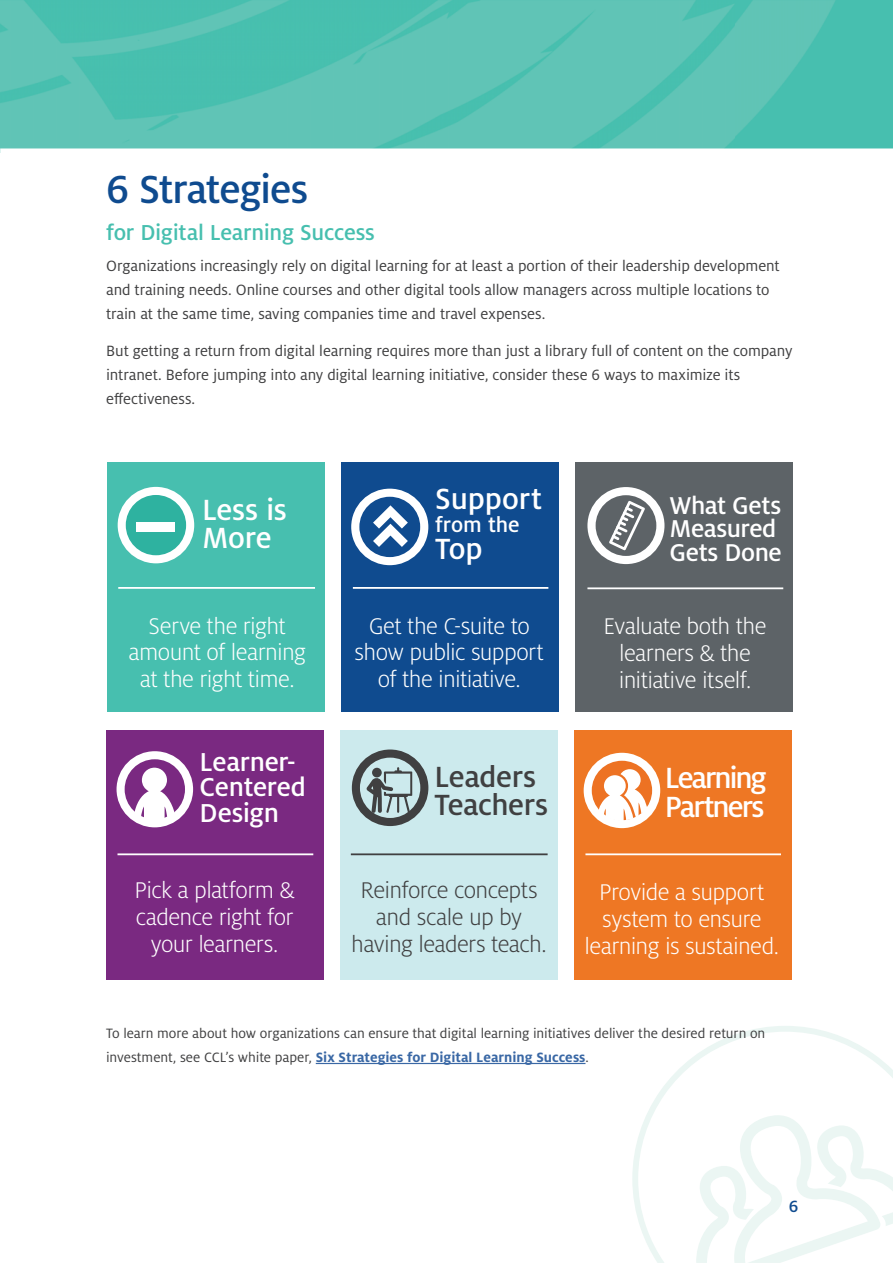
<style>
.page{position:relative;width:893px;height:1263px;background:#fff}
.page>*{position:absolute;margin:0;border:0;box-sizing:border-box;transform-origin:0 0}
.t1{font:500 43.35px "Milo Pro";letter-spacing:-.025em;color:#0f4b8f}
.t2{font:500 32.4px/28.8px "Milo Pro";letter-spacing:-.065em;color:#fff}
.t3{font:500 32.4px/28.8px "Milo Pro";letter-spacing:-.01em;color:#404041}
.t4{font:500 32.4px/28.8px "Milo Pro";letter-spacing:-.01em;color:#fff}
.t5{font:500 32.4px "Milo Pro";color:#fff}
.t6{font:500 32.4px "Milo Pro";letter-spacing:-.035em;color:#fff}
.t7{font:500 28.8px/25.2px "Milo Pro";letter-spacing:-.01em;color:#fff}
.t8{font:500 27px/23.4px "Milo Pro";letter-spacing:-.015em;color:#fff}
.t9{font:300 25.2px/27px "Milo Pro";letter-spacing:-.025em;color:#fff;text-align:center}
.t10{font:300 25.2px/27px "Milo Pro";letter-spacing:-.025em;color:#404041;text-align:center}
.t11{font:500 24px "Milo Pro";letter-spacing:-.01em;color:#47bfaf}
.t12{font:500 23.4px "Milo Pro";color:#fff}
.t13{font:500 18px "Milo Pro";color:#0f4b8f}
.t14{font:16.5px/24px "Milo Pro";letter-spacing:-.01em;color:#404041}
.t15{font:15px/24px "Milo Pro";letter-spacing:-.005em;color:#404041}
.s1{font-weight:700;color:#3a68a5}
</style>
<div class="page">
<img style="left:0;top:0;width:893px;height:148px">
<div style="left:340px;top:730px;width:218px;height:250px;background:#cceaed"></div>
<hr style="left:351px;top:853px;width:197px;height:2px;background:#404041">
<div style="left:352px;top:750px;width:76px;height:76px;background:#404041;border-radius:50%"></div>
<div style="left:360px;top:758px;width:60px;height:60px;background:#cceaed;border-radius:50%"></div>
<svg style="left:366px;top:767px;width:46px;height:46px"></svg>
<div style="left:372px;top:768px;width:10px;height:9px;background:#404041;border-radius:50%"></div>
<div style="left:575px;top:462px;width:217px;height:250px;background:#5d6367"></div>
<hr style="left:587px;top:587px;width:196px;height:2px;background:#fff">
<div style="left:587px;top:487px;width:77px;height:77px;background:#fff;border-radius:50%"></div>
<div style="left:596px;top:495px;width:60px;height:61px;background:#5d6367;border-radius:50%"></div>
<svg style="left:609px;top:501px;width:36px;height:49px"></svg>
<div style="left:106px;top:730px;width:217px;height:250px;background:#7a2981"></div>
<hr style="left:117px;top:853px;width:196px;height:2px;background:#fff">
<div style="left:117px;top:751px;width:76px;height:76px;background:#fff;border-radius:50%"></div>
<div style="left:125px;top:759px;width:60px;height:60px;background:#7a2981;border-radius:50%"></div>
<svg style="left:134px;top:768px;width:42px;height:54px"></svg>
<div style="left:574px;top:730px;width:217px;height:250px;background:#ee7724"></div>
<hr style="left:585px;top:853px;width:196px;height:2px;background:#fff">
<div style="left:584px;top:753px;width:76px;height:75px;background:#fff;border-radius:50%"></div>
<div style="left:592px;top:761px;width:60px;height:59px;background:#ed7223;border-radius:50%"></div>
<svg style="left:597px;top:769px;width:50px;height:53px"></svg>
<div style="left:107px;top:462px;width:218px;height:250px;background:#47bfaf"></div>
<hr style="left:118px;top:587px;width:197px;height:2px;background:#fff">
<div style="left:118px;top:487px;width:76px;height:76px;background:#fff;border-radius:50%"></div>
<div style="left:126px;top:495px;width:60px;height:60px;background:#2eb2a0;border-radius:50%"></div>
<div style="left:137px;top:522px;width:38px;height:10px;background:#fff"></div>
<div style="left:341px;top:462px;width:218px;height:250px;background:#0f4b8f"></div>
<hr style="left:353px;top:587px;width:195px;height:2px;background:#fff">
<div style="left:351px;top:489px;width:77px;height:76px;background:#fff;border-radius:50%"></div>
<div style="left:359px;top:497px;width:61px;height:60px;background:#0f4b8f;border-radius:50%"></div>
<svg style="left:373px;top:505px;width:35px;height:42px"></svg>
<svg style="left:632px;top:1026px;width:261px;height:237px"></svg>
<svg style="left:696px;top:1115px;width:197px;height:148px"></svg>
<hr style="left:316px;top:1063px;width:269px;height:1px;background:#3a68a5">
<h1 class="t1" style="left:106px;top:172px;width:204px">6 Strategies</h1>
<h3 class="t11" style="left:106px;top:223px;width:270px">for Digital Learning Success</h3>
<p class="t14" style="left:106px;top:254px;width:675px">Organizations increasingly rely on digital learning for at least a portion of their leadership development and training needs. Online courses and other digital tools allow managers across multiple locations to train at the same time, saving companies time and travel expenses.</p>
<p class="t14" style="left:106px;top:340px;width:688px">But getting a return from digital learning requires more than just a library full of content on the company intranet. Before jumping into any digital learning initiative, consider these 6 ways to maximize its effectiveness.</p>
<h2 class="t4" style="left:202px;top:496px;width:86px">Less is<br>More</h2>
<h3 class="t9" style="left:128px;top:613px;width:179px">Serve the right amount of learning at the right time.</h3>
<h3 class="t7" style="left:200px;top:751px;width:108px">Learner-<br>Centered<br>Design</h3>
<h3 class="t9" style="left:135px;top:878px;width:162px">Pick a platform &amp; cadence right for your learners.</h3>
<h2 class="t5" style="left:435px;top:486px;width:108px">Support</h2>
<h3 class="t12" style="left:435px;top:515px;width:86px">from the</h3>
<h2 class="t6" style="left:435px;top:536px;width:49px">Top</h2>
<h3 class="t9" style="left:355px;top:613px;width:191px">Get the C-suite to show public support of the initiative.</h3>
<h2 class="t3" style="left:434px;top:763px;width:115px">Leaders<br>Teachers</h2>
<h3 class="t10" style="left:351px;top:878px;width:197px">Reinforce concepts and scale up by having leaders teach.</h3>
<h3 class="t8" style="left:669px;top:495px;width:114px">What Gets<br>Measured<br>Gets Done</h3>
<h3 class="t9" style="left:604px;top:614px;width:164px">Evaluate both the learners &amp; the initiative itself.</h3>
<h2 class="t2" style="left:665px;top:765px;width:104px">Learning<br>Partners</h2>
<h3 class="t9" style="left:585px;top:880px;width:196px">Provide a support system to ensure learning is sustained.</h3>
<p class="t15" style="left:106px;top:1022px;width:661px">To learn more about how organizations can ensure that digital learning initiatives deliver the desired return on investment, see CCL’s white paper, <span class="s1">Six Strategies for Digital Learning Success</span>.</p>
<p class="t13" style="left:789px;top:1199px;width:11px">6</p>
</div>
